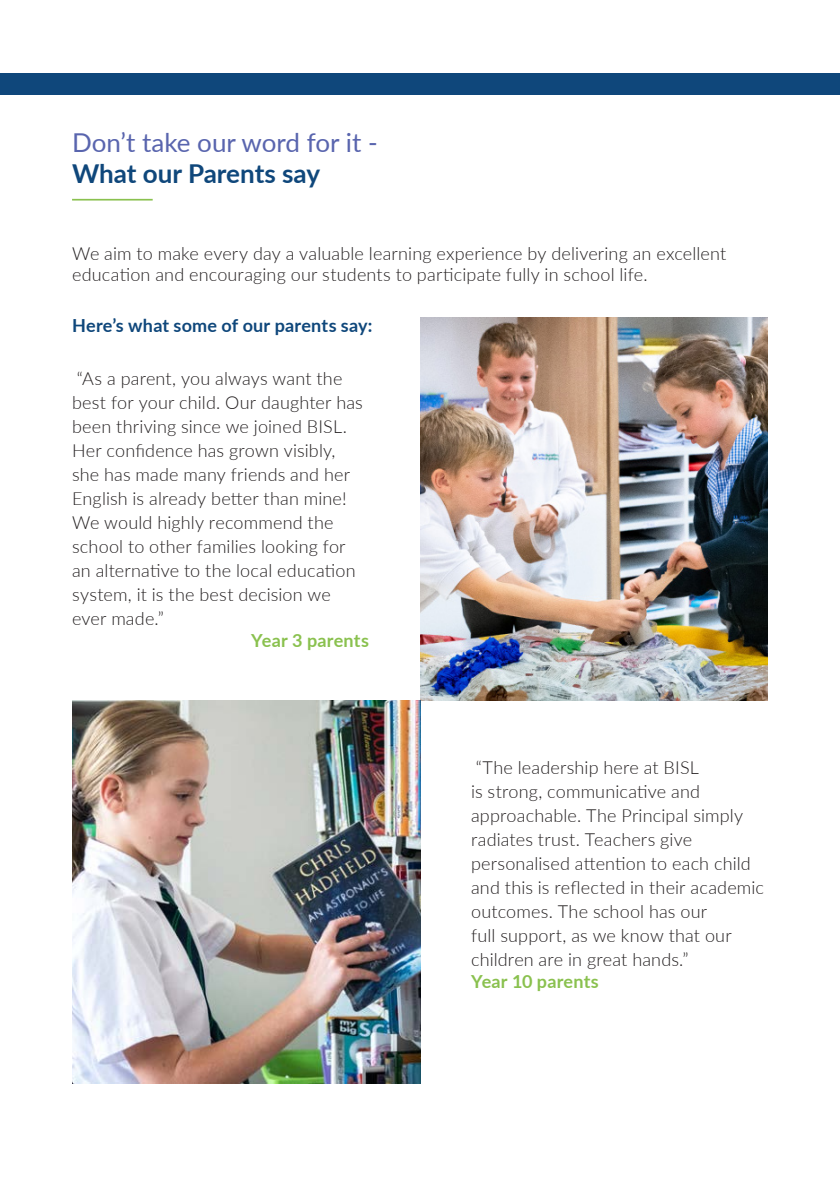
<style>
.page{position:relative;width:840px;height:1191px;background:#fff}
.page>*{position:absolute;margin:0;border:0;box-sizing:border-box;transform-origin:0 0}
.t1{font:26px "Lato";color:#5965ae}
.t2{font:700 26px "Lato";color:#0f477b}
.t3{font:300 18px/24px "Lato";letter-spacing:.01em;color:#231f20}
.t4{font:700 18px "Lato";letter-spacing:.01em;color:#0f477b}
.t5{font:700 18px "Lato";letter-spacing:.015em;color:#8ac14f}
</style>
<div class="page">
<div style="left:0;top:73px;width:839px;height:22px;background:#0f477b"></div>
<svg style="left:839px;top:73px;width:1px;height:22px"></svg>
<hr style="left:72px;top:199px;width:81px;height:1px;background:#8ac14f">
<img style="left:420px;top:317px;width:347px;height:383px">
<img style="left:72px;top:700px;width:348px;height:383px">
<p class="t1" style="left:72px;top:124px;width:307px">Don’t take our word for it -</p>
<p class="t2" style="left:72px;top:155px;width:249px">What our Parents say</p>
<p class="t3" style="left:72px;top:242px;width:655px;line-height:21.6px">We aim to make every day a valuable learning experience by delivering an excellent education and encouraging our students to participate fully in school life.</p>
<p class="t4" style="left:72px;top:312px;width:302px">Here’s what some of our parents say:</p>
<p class="t3" style="left:72px;top:366px;width:292px">“As a parent, you always want the best for your child. Our daughter has been thriving since we joined BISL.<br>Her confidence has grown visibly, she has made many friends and her<br>English is already better than mine!<br>We would highly recommend the school to other families looking for an alternative to the local education system, it is the best decision we ever made.”</p>
<p class="t5" style="left:251px;top:627px;width:119px">Year 3 parents</p>
<p class="t3" style="left:471px;top:755px;width:294px">“The leadership here at BISL<br>is strong, communicative and approachable. The Principal simply radiates trust. Teachers give personalised attention to each child and this is reflected in their academic outcomes. The school has our<br>full support, as we know that our children are in great hands.”</p>
<p class="t5" style="left:471px;top:968px;width:129px">Year 10 parents</p>
</div>
